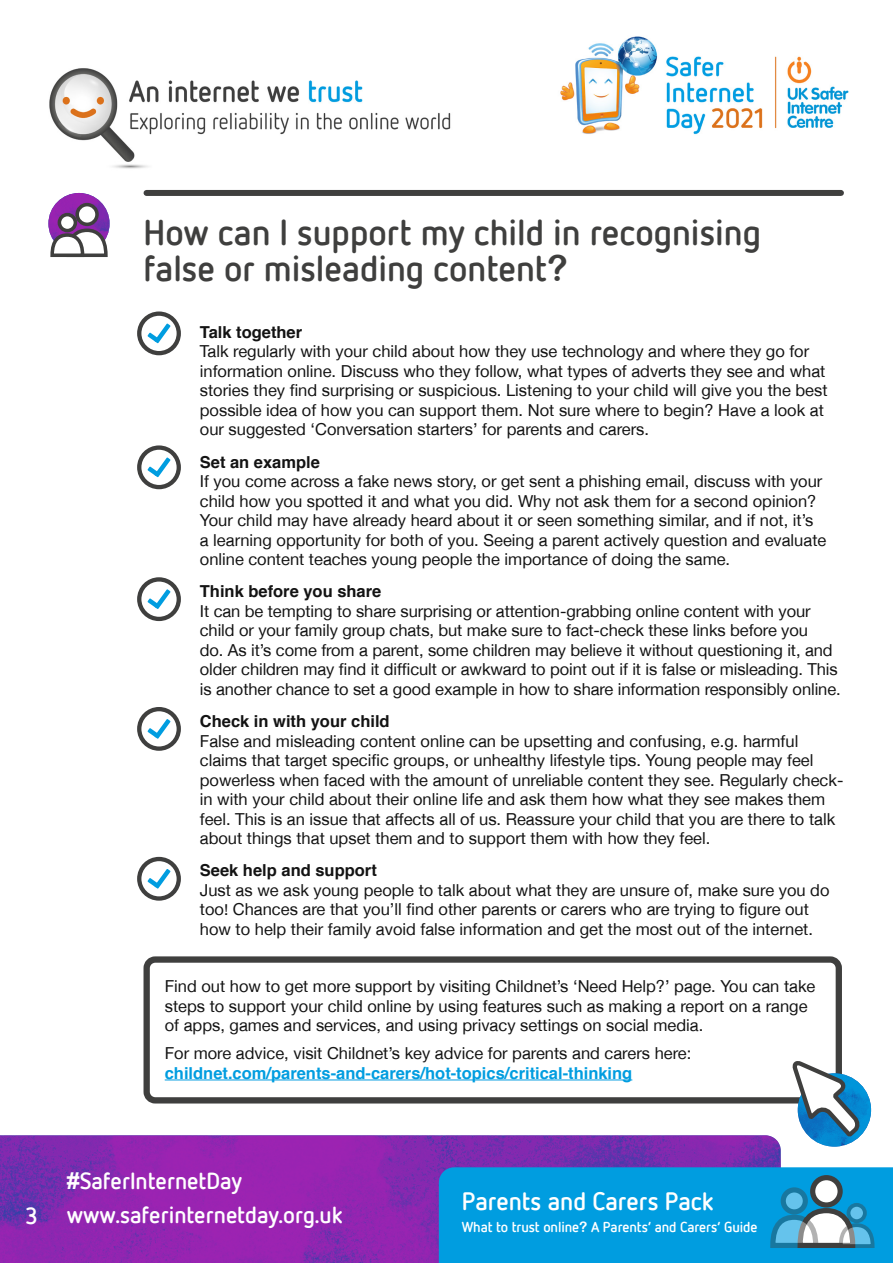
<style>
.page{position:relative;width:893px;height:1263px;background:#fff}
.page>*{position:absolute;margin:0;border:0;box-sizing:border-box;transform-origin:0 0}
.Header_black{font:700 36px/36px "Netto OT";color:#3f3f3e}
.t1{font:700 25.2px "Netto OT";color:#fff}
.t2{font:700 23.25px/34.2px "Netto OT";color:#fff}
.Body_copy{font:16.5px/19.5px "Helvetica Neue LT Arabic";color:#131313}
.t3{font:700 14.4px "Netto OT";letter-spacing:-.005em;color:#fff}
.s1{font-family:"Arial Rounded MT Bold";font-weight:400}
.s2{font-family:"Helvetica";font-weight:700}
.s3{font-family:"Helvetica";font-weight:700;color:#009de0}
.s4{font-family:"Arial"}
</style>
<div class="page">
<img style="left:0;top:1135px;width:781px;height:128px">
<svg style="left:439px;top:1167px;width:454px;height:96px;background:#0e9dda"></svg>
<img style="left:49px;top:68px;width:402px;height:101px">
<img style="left:560px;top:36px;width:289px;height:99px">
<div style="left:144px;top:956px;width:698px;height:147px;border:6px solid #3f3f3e;border-radius:9px"></div>
<hr style="left:165px;top:1079px;width:467px;height:1px;background:#009de0">
<img style="left:798px;top:1073px;width:73px;height:73px;border-radius:37px">
<div style="left:147px;top:190px;width:694px;height:6px;background:#3f3f3e"></div>
<img style="left:48px;top:193px;width:62px;height:61px;border-radius:31px">
<svg style="left:139px;top:314px;width:40px;height:39px"></svg>
<div style="left:137px;top:311px;width:44px;height:44px;border:4px solid #3f3f3e;border-radius:50%"></div>
<svg style="left:147px;top:323px;width:24px;height:20px"></svg>
<svg style="left:139px;top:448px;width:40px;height:39px"></svg>
<div style="left:137px;top:445px;width:44px;height:44px;border:4px solid #3f3f3e;border-radius:50%"></div>
<svg style="left:147px;top:457px;width:24px;height:20px"></svg>
<svg style="left:139px;top:579px;width:40px;height:40px"></svg>
<div style="left:137px;top:577px;width:44px;height:44px;border:4px solid #3f3f3e;border-radius:50%"></div>
<svg style="left:147px;top:589px;width:24px;height:20px"></svg>
<svg style="left:139px;top:709px;width:40px;height:40px"></svg>
<div style="left:137px;top:707px;width:44px;height:44px;border:4px solid #3f3f3e;border-radius:50%"></div>
<svg style="left:147px;top:719px;width:24px;height:20px"></svg>
<svg style="left:139px;top:859px;width:40px;height:39px"></svg>
<div style="left:137px;top:857px;width:44px;height:44px;border:4px solid #3f3f3e;border-radius:50%"></div>
<svg style="left:147px;top:869px;width:24px;height:20px"></svg>
<svg style="left:790px;top:1056px;width:74px;height:84px"></svg>
<div style="left:77px;top:205px;width:20px;height:19px;background:#fff;border-radius:50%"></div>
<div style="left:75px;top:203px;width:24px;height:23px;border:4px solid #3f3f3e;border-radius:50%"></div>
<div style="left:59px;top:215px;width:16px;height:16px;background:#fff;border-radius:50%"></div>
<div style="left:58px;top:213px;width:19px;height:19px;border:4px solid #3f3f3e;border-radius:50%"></div>
<svg style="left:49px;top:227px;width:60px;height:31px"></svg>
<h2 class="Header_black" style="left:144px;top:215px;width:619px">How can I support my child in recognising false or misleading content<span class="s1">?</span></h2>
<p class="Body_copy" style="left:200px;top:322px;width:629px"><span class="s2">Talk together<br></span>Talk regularly with your child about how they use technology and where they go for information online. Discuss who they follow, what types of adverts they see and what stories they find surprising or suspicious. Listening to your child will give you the best possible idea of how you can support them. Not sure where to begin? Have a look at our suggested ‘Conversation starters’ for parents and carers.</p>
<p class="Body_copy" style="left:200px;top:452px;width:628px"><span class="s2">Set an example<br></span>If you come across a fake news story, or get sent a phishing email, discuss with your child how you spotted it and what you did. Why not ask them for a second opinion?<br>Your child may have already heard about it or seen something similar, and if not, it’s<br>a learning opportunity for both of you. Seeing a parent actively question and evaluate online content teaches young people the importance of doing the same.</p>
<p class="Body_copy" style="left:200px;top:582px;width:642px"><span class="s2">Think before you share<br></span>It can be tempting to share surprising or attention-grabbing online content with your child or your family group chats, but make sure to fact-check these links before you<br>do. As it’s come from a parent, some children may believe it without questioning it, and older children may find it difficult or awkward to point out if it is false or misleading. This is another chance to set a good example in how to share information responsibly online.</p>
<p class="Body_copy" style="left:200px;top:712px;width:645px"><span class="s2">Check in with your child<br></span>False and misleading content online can be upsetting and confusing, e.g. harmful claims that target specific groups, or unhealthy lifestyle tips. Young people may feel powerless when faced with the amount of unreliable content they see. Regularly check&shy;in with your child about their online life and ask them how what they see makes them feel. This is an issue that affects all of us. Reassure your child that you are there to talk about things that upset them and to support them with how they feel.</p>
<p class="Body_copy" style="left:200px;top:861px;width:631px"><span class="s2">Seek help and support<br></span>Just as we ask young people to talk about what they are unsure of, make sure you do too! Chances are that you’ll find other parents or carers who are trying to figure out how to help their family avoid false information and get the most out of the internet.</p>
<p class="Body_copy" style="left:165px;top:977px;width:652px">Find out how to get more support by visiting Childnet’s ‘Need Help?’ page. You can take steps to support your child online by using features such as making a report on a range of apps, games and services, and using privacy settings on social media.</p>
<p class="Body_copy" style="left:165px;top:1044px;width:528px">For more advice, visit Childnet’s key advice for parents and carers here: <span class="s3">childnet.com/parents-and-carers/hot-topics/critical-thinking</span></p>
<h3 class="t2" style="left:26px;top:1198px;width:13px">3</h3>
<h3 class="t2" style="left:67px;top:1164px;width:277px"><span class="s4">#</span>SaferInternetDay www.saferinternetday.org.uk</h3>
<h2 class="t1" style="left:462px;top:1186px;width:253px">Parents and Carers Pack</h2>
<p class="t3" style="left:462px;top:1219px;width:297px">What to trust online<span class="s1">?</span> A Parents’ and Carers’ Guide</p>
</div>
